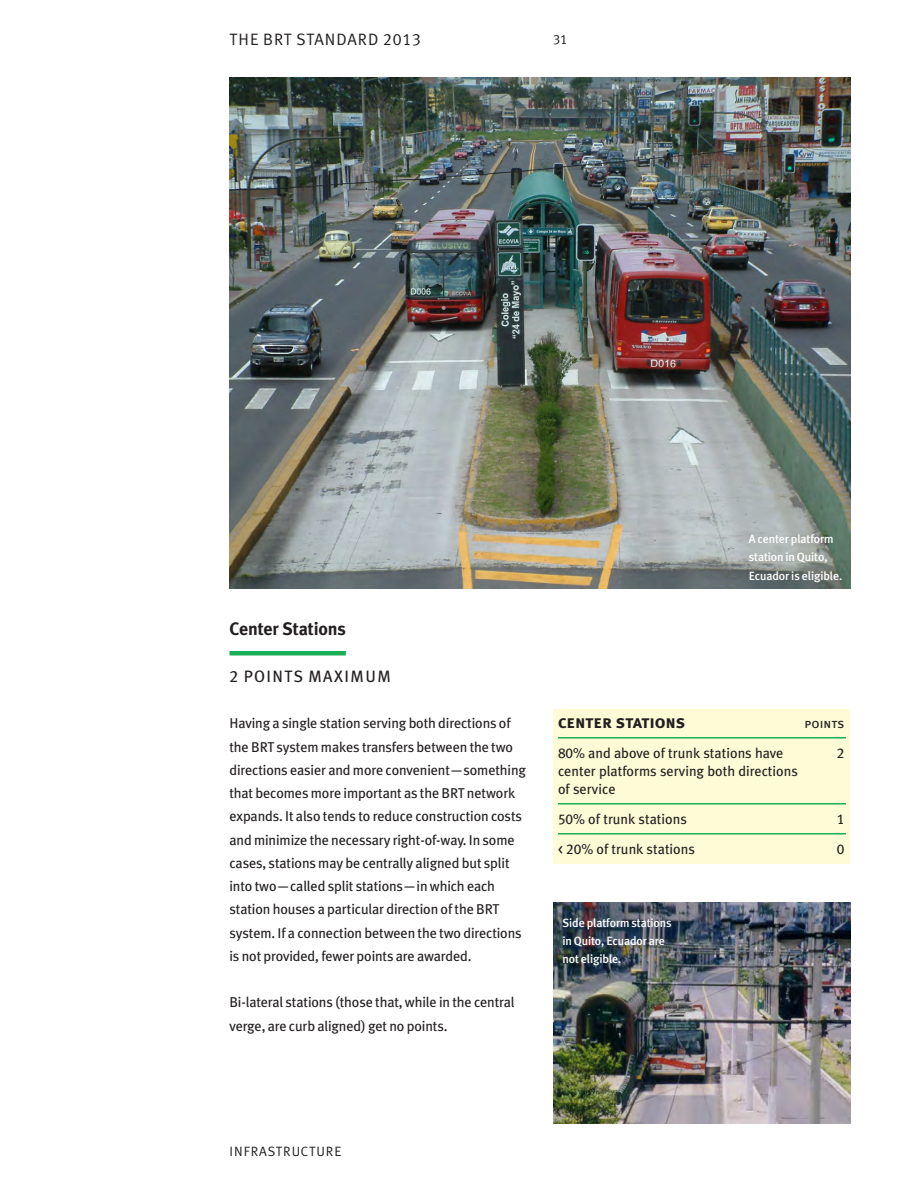
<style>
.page{position:relative;width:918px;height:1188px;background:#fff}
.page>*{position:absolute;margin:0;border:0;box-sizing:border-box;transform-origin:0 0}
.t1{font:700 18px "Meta Plus";letter-spacing:-.01em;color:#231f20}
.t2{font:18px "Meta Plus Bold Caps";letter-spacing:-.01em;color:#231f20}
.t3{font:16.5px "Meta Plus Normal Caps";letter-spacing:.05em;color:#231f20}
.t4{font:16.5px "Meta Plus";letter-spacing:.08em;color:#231f20}
.t5{font:14.25px/23.2px "Meta Plus";letter-spacing:-.01em;color:#231f20}
.t6{font:14.25px "Meta Plus Book Caps";color:#231f20}
.t7{font:13.5px "Meta Plus Normal Caps";letter-spacing:.055em;color:#231f20}
.t8{font:13.5px "Meta Plus Book Caps";color:#231f20}
.t9{font:500 12px/18.3px "Meta Plus";letter-spacing:-.01em;color:#fff}
.s1{font-family:"Meta Plus Book Caps"}
</style>
<div class="page">
<img style="left:230px;top:77px;width:620px;height:512px">
<div style="left:230px;top:651px;width:116px;height:5px;background:#18b056"></div>
<div style="left:554px;top:710px;width:296px;height:154px;background:#fffbd6"></div>
<hr style="left:558px;top:737px;width:288px;height:2px;background:#18b056">
<hr style="left:558px;top:803px;width:288px;height:2px;background:#18b056">
<hr style="left:558px;top:833px;width:288px;height:2px;background:#18b056">
<img style="left:554px;top:903px;width:296px;height:221px">
<p class="t3" style="left:230px;top:30px;width:193px">THE BRT STANDARD 2013</p>
<p class="t7" style="left:553px;top:31px;width:16px">31</p>
<p class="t9" style="left:749px;top:530px;width:95px">A center platform station in Quito,<br>Ecuador is eligible.</p>
<p class="t1" style="left:230px;top:619px;width:118px">Center Stations</p>
<p class="t4" style="left:230px;top:666px;width:163px"><span class="s1">2</span> POINTS MAXIMUM</p>
<p class="t5" style="left:230px;top:712px;width:298px">Having a single station serving both directions of the BRT system makes transfers between the two directions easier and more convenient—something that becomes more important as the BRT network expands. It also tends to reduce construction costs and minimize the necessary right-of-way. In some cases, stations may be centrally aligned but split into two—called split stations—in which each station houses a particular direction of the BRT system. If a connection between the two directions is not provided, fewer points are awarded.</p>
<p class="t5" style="left:230px;top:991px;width:287px">Bi-lateral stations (those that, while in the central verge, are curb aligned) get no points.</p>
<p class="t2" style="left:558px;top:711px;width:129px">center stations</p>
<p class="t8" style="left:805px;top:716px;width:41px">points</p>
<p class="t5" style="left:558px;top:741px;width:227px"><span class="s1">80</span>% and above of trunk stations have</p>
<p class="t6" style="left:837px;top:745px;width:9px">2</p>
<p class="t5" style="left:558px;top:762px;width:241px;line-height:18px">center platforms serving both directions of service</p>
<p class="t5" style="left:558px;top:807px;width:130px"><span class="s1">50</span>% of trunk stations</p>
<p class="t6" style="left:837px;top:811px;width:9px">1</p>
<p class="t5" style="left:558px;top:837px;width:139px"><span class="s1">&lt; 20</span>% of trunk stations</p>
<p class="t6" style="left:837px;top:841px;width:9px">0</p>
<p class="t9" style="left:562px;top:913px;width:111px">Side platform stations in Quito, Ecuador are not eligible.</p>
<p class="t7" style="left:230px;top:1143px;width:114px">INFRASTRUCTURE</p>
</div>
